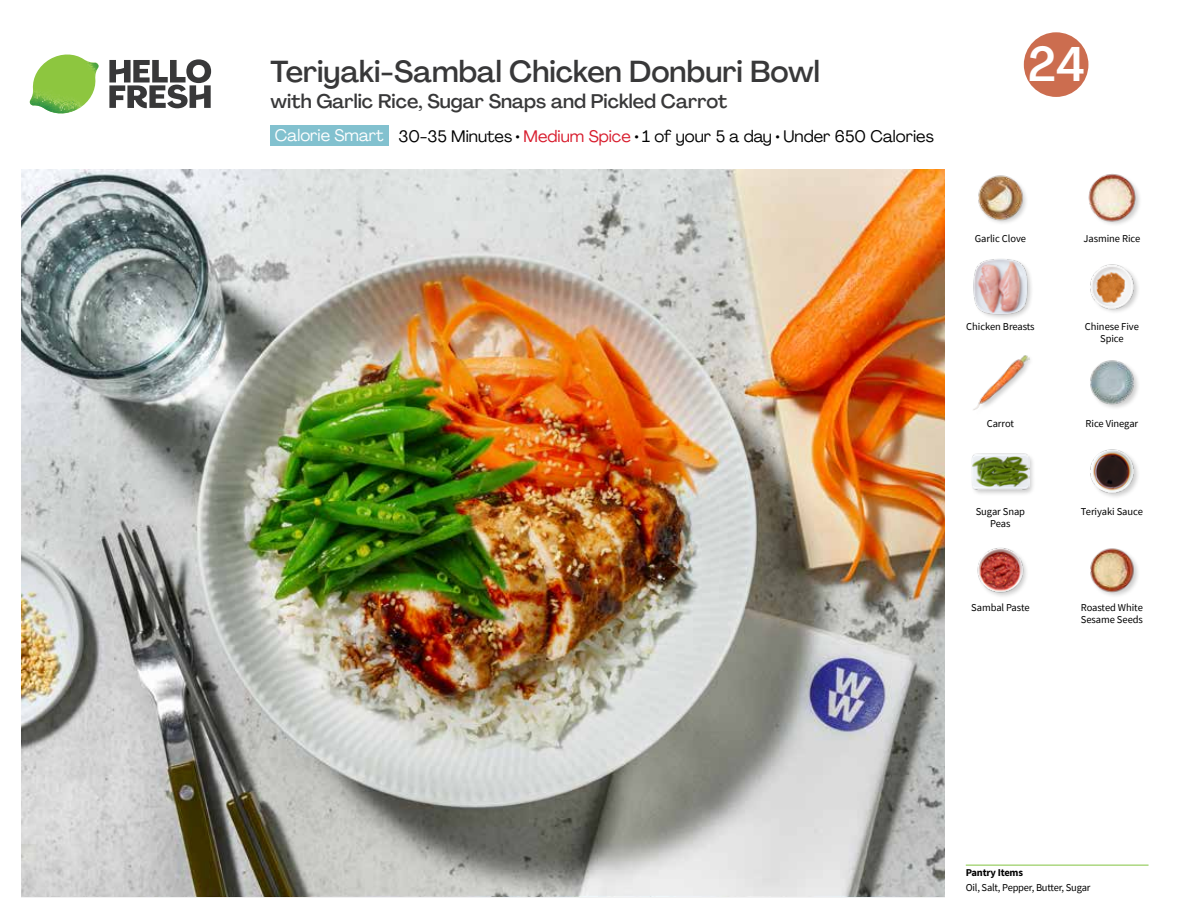
<style>
.page{position:relative;width:1188px;height:918px;background:#fff}
.page>*{position:absolute;margin:0;border:0;box-sizing:border-box;transform-origin:0 0}
.t1{font:500 48px "Agrandir";color:#fff}
.t2{font:500 30px "Agrandir";color:#383839}
.t3{font:500 19.5px "Agrandir";color:#383839}
.t4{font:16.5px "Agrandir";color:#000}
.t5{font:10.5px/12px "Source Sans Pro";letter-spacing:-.005em;color:#000;text-align:center}
.t6{font:700 10.5px "Source Sans Pro";letter-spacing:-.02em;color:#000}
.s1{color:#fff}
.s2{color:#d81b2c}
</style>
<div class="page">
<svg style="left:109px;top:59px;width:102px;height:49px"></svg>
<img style="left:30px;top:55px;width:69px;height:59px">
<img style="left:21px;top:170px;width:924px;height:726px">
<hr style="left:966px;top:865px;width:183px;height:1px;background:#82c341">
<div style="left:271px;top:126px;width:118px;height:20px;background:#82c1cf"></div>
<img style="left:977px;top:547px;width:50px;height:50px">
<img style="left:1090px;top:548px;width:48px;height:48px">
<img style="left:973px;top:355px;width:56px;height:55px">
<div style="left:971px;top:453px;width:65px;height:43px;background:#000;opacity:.2"></div>
<img style="left:972px;top:453px;width:57px;height:43px">
<img style="left:1090px;top:449px;width:48px;height:48px">
<img style="left:1090px;top:360px;width:48px;height:48px">
<img style="left:978px;top:175px;width:48px;height:48px">
<div style="left:973px;top:258px;width:62px;height:63px;background:#000;opacity:.2"></div>
<img style="left:973px;top:258px;width:56px;height:57px">
<img style="left:1090px;top:264px;width:48px;height:48px">
<img style="left:1088px;top:174px;width:52px;height:51px">
<svg style="left:1023px;top:32px;width:66px;height:65px"></svg>
<h2 class="t2" style="left:271px;top:53px;width:551px">Teriyaki-Sambal Chicken Donburi Bowl</h2>
<h3 class="t3" style="left:271px;top:89px;width:458px">with Garlic Rice, Sugar Snaps and Pickled Carrot</h3>
<h3 class="t4" style="left:275px;top:126px;width:661px"><span class="s1">Calorie Smart</span> 30-35 Minutes • <span class="s2">Medium Spice</span> • 1 of your 5 a day • Under 650 Calories</h3>
<h1 class="t1" style="left:1028px;top:35px;width:59px">24</h1>
<p class="t5" style="left:975px;top:232px;width:53px">Garlic Clove</p>
<p class="t5" style="left:966px;top:321px;width:70px">Chicken Breasts</p>
<p class="t5" style="left:1084px;top:232px;width:58px">Jasmine Rice</p>
<p class="t5" style="left:1085px;top:321px;width:56px">Chinese Five<br>Spice</p>
<p class="t5" style="left:987px;top:417px;width:29px">Carrot</p>
<p class="t5" style="left:1086px;top:417px;width:54px">Rice Vinegar</p>
<p class="t5" style="left:976px;top:506px;width:51px">Sugar Snap</p>
<p class="t5" style="left:1081px;top:506px;width:63px">Teriyaki Sauce</p>
<p class="t5" style="left:990px;top:518px;width:22px">Peas</p>
<p class="t5" style="left:971px;top:601px;width:60px">Sambal Paste</p>
<p class="t5" style="left:1081px;top:601px;width:64px;text-align:left">Roasted White<br>Sesame Seeds</p>
<p class="t6" style="left:966px;top:866px;width:59px">Pantry Items</p>
<p class="t5" style="left:966px;top:881px;width:126px">Oil, Salt, Pepper, Butter, Sugar</p>
</div>
